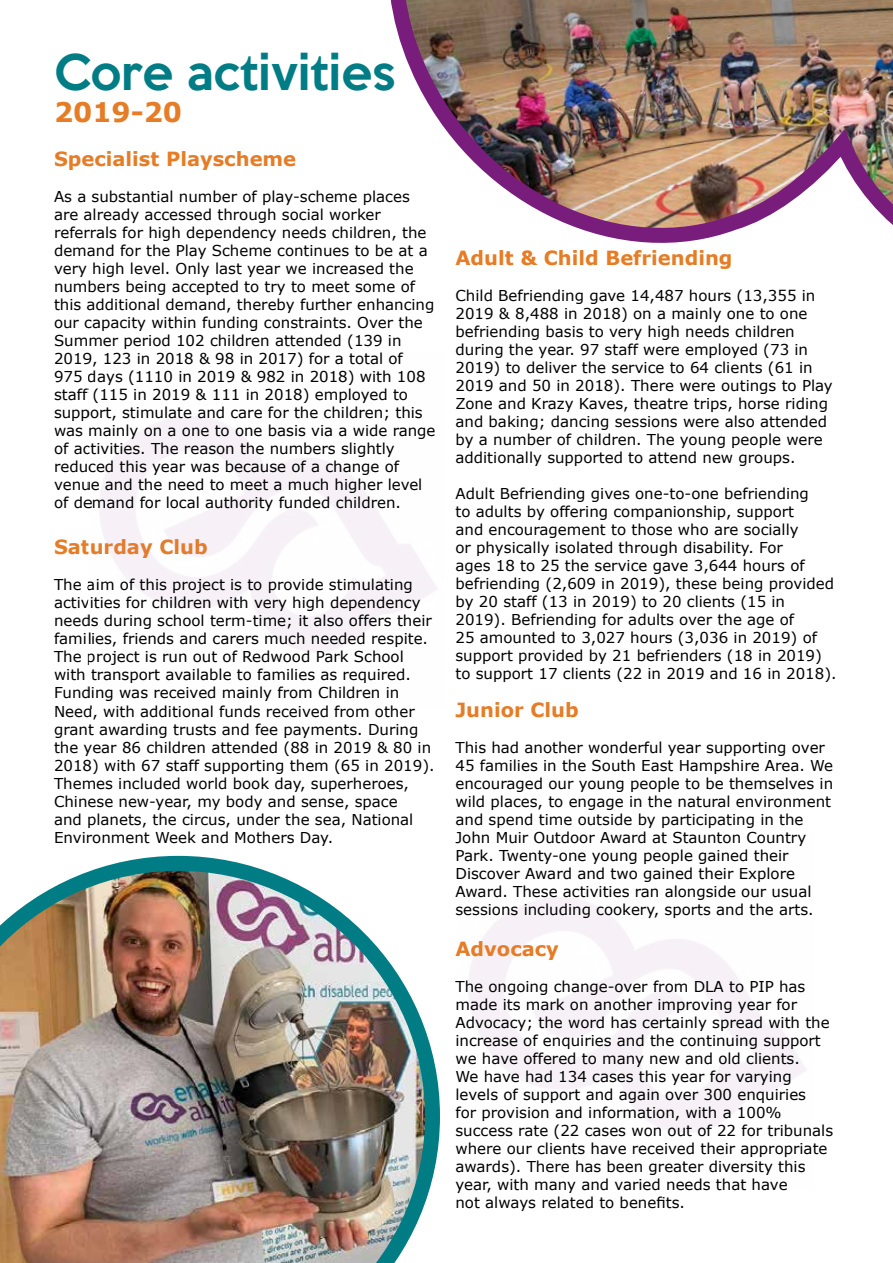
<style>
.page{position:relative;width:893px;height:1263px;background:#fff}
.page>*{position:absolute;margin:0;border:0;box-sizing:border-box;transform-origin:0 0}
.t1{font:500 45px "Keep Calm";color:#007c85}
.t2{font:700 27px "Verdana";color:#e67c25}
.t3{font:700 19.5px "Verdana";color:#e67c25}
.t4{font:15px/18px "Verdana";color:#000}
</style>
<div class="page">
<img style="left:0;top:856px;width:440px;height:407px">
<img style="left:390px;top:0;width:503px;height:243px">
<h1 class="t1" style="left:54px;top:33px;width:343px">Core activities</h1>
<h2 class="t2" style="left:54px;top:93px;width:130px">2019-20</h2>
<h3 class="t3" style="left:54px;top:145px;width:244px">Specialist Playscheme</h3>
<p class="t4" style="left:54px;top:187px;width:383px">As a substantial number of play-scheme places are already accessed through social worker referrals for high dependency needs children, the demand for the Play Scheme continues to be at a very high level. Only last year we increased the numbers being accepted to try to meet some of this additional demand, thereby further enhancing our capacity within funding constraints. Over the Summer period 102 children attended (139 in 2019, 123 in 2018 &amp; 98 in 2017) for a total of<br>975 days (1110 in 2019 &amp; 982 in 2018) with 108 staff (115 in 2019 &amp; 111 in 2018) employed to support, stimulate and care for the children; this was mainly on a one to one basis via a wide range of activities. The reason the numbers slightly reduced this year was because of a change of venue and the need to meet a much higher level of demand for local authority funded children.</p>
<h3 class="t3" style="left:54px;top:534px;width:155px">Saturday Club</h3>
<p class="t4" style="left:54px;top:576px;width:382px">The aim of this project is to provide stimulating activities for children with very high dependency needs during school term-time; it also offers their families, friends and carers much needed respite.<br>The project is run out of Redwood Park School with transport available to families as required.<br>Funding was received mainly from Children in Need, with additional funds received from other grant awarding trusts and fee payments. During the year 86 children attended (88 in 2019 &amp; 80 in 2018) with 67 staff supporting them (65 in 2019).<br>Themes included world book day, superheroes, Chinese new-year, my body and sense, space<br>and planets, the circus, under the sea, National Environment Week and Mothers Day.</p>
<h3 class="t3" style="left:455px;top:244px;width:279px">Adult &amp; Child Befriending</h3>
<p class="t4" style="left:455px;top:286px;width:379px">Child Befriending gave 14,487 hours (13,355 in 2019 &amp; 8,488 in 2018) on a mainly one to one befriending basis to very high needs children during the year. 97 staff were employed (73 in 2019) to deliver the service to 64 clients (61 in 2019 and 50 in 2018). There were outings to Play Zone and Krazy Kaves, theatre trips, horse riding and baking; dancing sessions were also attended by a number of children. The young people were additionally supported to attend new groups.</p>
<p class="t4" style="left:455px;top:484px;width:383px">Adult Befriending gives one-to-one befriending<br>to adults by offering companionship, support<br>and encouragement to those who are socially<br>or physically isolated through disability. For<br>ages 18 to 25 the service gave 3,644 hours of befriending (2,609 in 2019), these being provided by 20 staff (13 in 2019) to 20 clients (15 in 2019). Befriending for adults over the age of<br>25 amounted to 3,027 hours (3,036 in 2019) of support provided by 21 befrienders (18 in 2019) to support 17 clients (22 in 2019 and 16 in 2018).</p>
<h3 class="t3" style="left:455px;top:696px;width:125px">Junior Club</h3>
<p class="t4" style="left:455px;top:738px;width:379px">This had another wonderful year supporting over 45 families in the South East Hampshire Area. We encouraged our young people to be themselves in wild places, to engage in the natural environment and spend time outside by participating in the John Muir Outdoor Award at Staunton Country Park. Twenty-one young people gained their Discover Award and two gained their Explore Award. These activities ran alongside our usual sessions including cookery, sports and the arts.</p>
<h3 class="t3" style="left:455px;top:935px;width:105px">Advocacy</h3>
<p class="t4" style="left:455px;top:977px;width:379px">The ongoing change-over from DLA to PIP has made its mark on another improving year for Advocacy; the word has certainly spread with the increase of enquiries and the continuing support we have offered to many new and old clients.<br>We have had 134 cases this year for varying levels of support and again over 300 enquiries<br>for provision and information, with a 100% success rate (22 cases won out of 22 for tribunals where our clients have received their appropriate awards). There has been greater diversity this year, with many and varied needs that have<br>not always related to benefits.</p>
</div>
